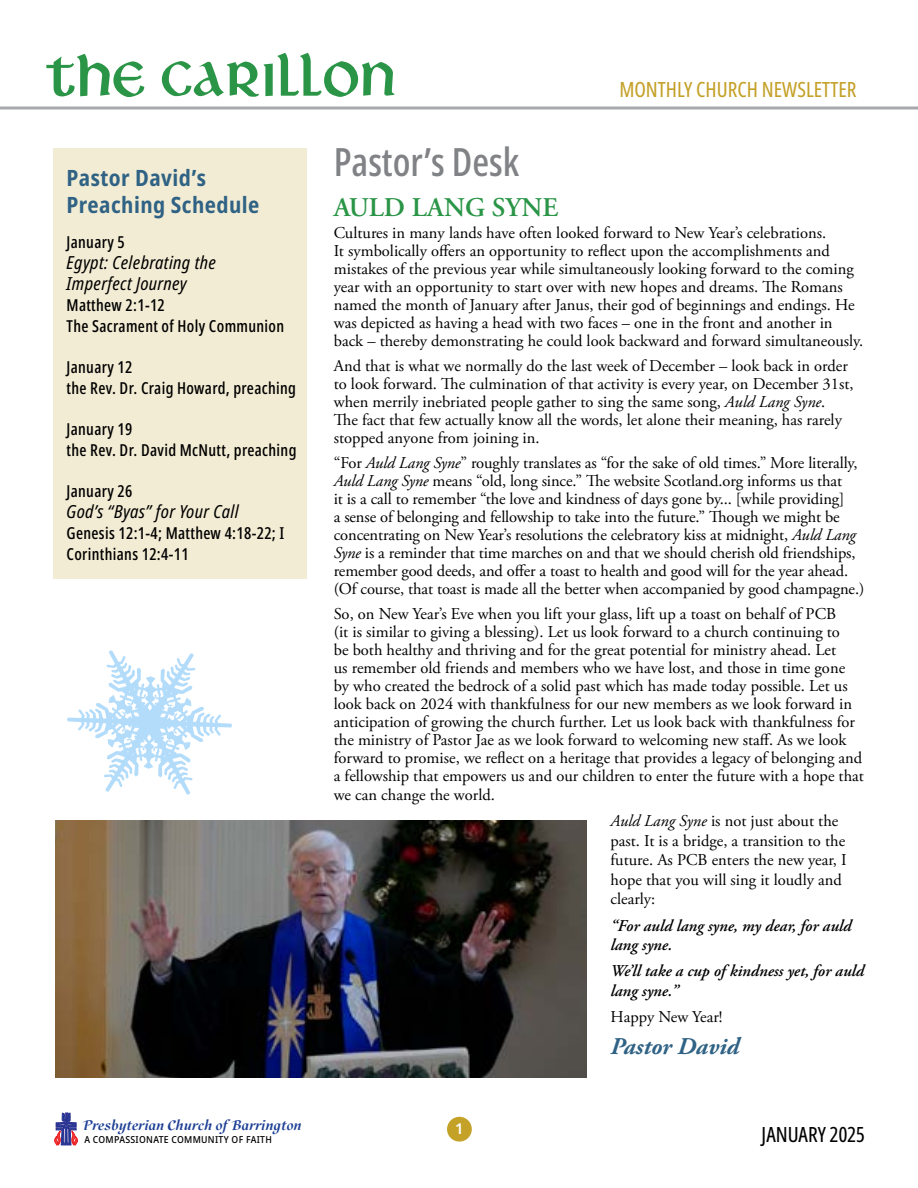
<style>
.page{position:relative;width:918px;height:1188px;background:#fff}
.page>*{position:absolute;margin:0;border:0;box-sizing:border-box;transform-origin:0 0}
.t1{font:50.55px "Libra MN";color:#2a9546}
.t2{font:500 extra-condensed 39px "Noto Sans";color:#808285}
.t3{font:600 27px "Adobe Garamond Pro";color:#2a9546}
.t4{font:italic 700 24px "Adobe Garamond Pro";color:#2f6284}
.t5{font:700 condensed 22.5px/27px "Noto Sans";letter-spacing:.02em;color:#2f6284}
.t6{font:extra-condensed 21px "Noto Sans";color:#c4a128}
.t7{font:extra-condensed 21px "Noto Sans";color:#000}
.t8{font:italic condensed 18px/21px "Noto Sans";letter-spacing:.02em;color:#000}
.t9{font:16.5px/18px "Adobe Garamond Pro";color:#000}
.t10{font:500 extra-condensed 16.5px/21px "Noto Sans";letter-spacing:.02em;color:#000}
.t11{font:italic 600 16.5px/19.5px "Adobe Garamond Pro";color:#000}
.t12{font:italic 700 15.15px "Scrivano";color:#1c3e94}
.t13{font:600 14.85px "Noto Sans";color:#fff}
.t14{font:500 semi-condensed 9.6px "Noto Sans";letter-spacing:.03em;color:#000}
.s1{color:#c4a127}
.s2{font-style:italic}
</style>
<div class="page">
<svg style="left:55px;top:1113px;width:23px;height:32px"></svg>
<div style="left:447px;top:1117px;width:25px;height:25px;background:#c4a127;border-radius:50%"></div>
<svg style="left:0;top:106px;width:918px;height:4px;background:#bcbec0"></svg>
<div style="left:53px;top:148px;width:254px;height:85px;background:#f3ecd4"></div>
<div style="left:53px;top:216px;width:254px;height:134px;background:#f3ecd4"></div>
<div style="left:53px;top:342px;width:254px;height:70px;background:#f3ecd4"></div>
<div style="left:53px;top:404px;width:254px;height:70px;background:#f3ecd4"></div>
<div style="left:53px;top:466px;width:254px;height:113px;background:#f3ecd4"></div>
<img style="left:55px;top:820px;width:531px;height:258px">
<svg style="left:67px;top:651px;width:165px;height:144px"></svg>
<h1 class="t1" style="left:45px;top:44px;width:353px">The Carillon</h1>
<p class="t6" style="left:619px;top:75px;width:239px">MONTHLY <span class="s1">CHURCH</span> NEWSLETTER</p>
<h3 class="t5" style="left:67px;top:165px;width:194px">Pastor David’s<br>Preaching Schedule</h3>
<p class="t10" style="left:67px;top:231px;width:60px">January 5</p>
<p class="t8" style="left:67px;top:252px;width:151px">Egypt: Celebrating the<br>Imperfect Journey</p>
<p class="t10" style="left:67px;top:294px;width:219px">Matthew 2:1-12<br>The Sacrament of Holy Communion</p>
<p class="t10" style="left:67px;top:357px;width:231px">January 12<br>the Rev. Dr. Craig Howard, preaching</p>
<p class="t10" style="left:67px;top:419px;width:231px">January 19<br>the Rev. Dr. David McNutt, preaching</p>
<p class="t10" style="left:67px;top:481px;width:67px">January 26</p>
<p class="t8" style="left:67px;top:502px;width:173px">God’s “Byas” for Your Call</p>
<p class="t10" style="left:67px;top:523px;width:219px">Genesis 12:1-4; Matthew 4:18-22; I<br>Corinthians 12:4-11</p>
<p class="t12" style="left:83px;top:1116px;width:220px">Presbyterian Church of Barrington</p>
<p class="t14" style="left:84px;top:1133px;width:189px">A COMPASSIONATE COMMUNITY OF FAITH</p>
<h2 class="t2" style="left:334px;top:134px;width:187px">Pastor’s Desk</h2>
<h3 class="t3" style="left:334px;top:192px;width:226px">AULD LANG SYNE</h3>
<p class="t9" style="left:334px;top:225px;width:531px">Cultures in many lands have often looked forward to New Year’s celebrations.<br>It symbolically offers an opportunity to reflect upon the accomplishments and mistakes of the previous year while simultaneously looking forward to the coming year with an opportunity to start over with new hopes and dreams. The Romans named the month of January after Janus, their god of beginnings and endings. He was depicted as having a head with two faces – one in the front and another in back – thereby demonstrating he could look backward and forward simultaneously.</p>
<p class="t9" style="left:334px;top:357px;width:521px">And that is what we normally do the last week of December – look back in order to look forward. The culmination of that activity is every year, on December 31st, when merrily inebriated people gather to sing the same song, <span class="s2">Auld Lang Syne</span>.<br>The fact that few actually know all the words, let alone their meaning, has rarely stopped anyone from joining in.</p>
<p class="t9" style="left:334px;top:454px;width:532px">“For <span class="s2">Auld Lang Syne</span>” roughly translates as “for the sake of old times.” More literally, <span class="s2">Auld Lang Syne</span> means “old, long since.” The website Scotland.org informs us that<br>it is a call to remember “the love and kindness of days gone by... [while providing]<br>a sense of belonging and fellowship to take into the future.” Though we might be concentrating on New Year’s resolutions the celebratory kiss at midnight, <span class="s2">Auld Lang Syne</span> is a reminder that time marches on and that we should cherish old friendships, remember good deeds, and offer a toast to health and good will for the year ahead. (Of course, that toast is made all the better when accompanied by good champagne.)</p>
<p class="t9" style="left:334px;top:605px;width:532px">So, on New Year’s Eve when you lift your glass, lift up a toast on behalf of PCB<br>(it is similar to giving a blessing). Let us look forward to a church continuing to<br>be both healthy and thriving and for the great potential for ministry ahead. Let<br>us remember old friends and members who we have lost, and those in time gone by who created the bedrock of a solid past which has made today possible. Let us look back on 2024 with thankfulness for our new members as we look forward in anticipation of growing the church further. Let us look back with thankfulness for the ministry of Pastor Jae as we look forward to welcoming new staff. As we look forward to promise, we reflect on a heritage that provides a legacy of belonging and a fellowship that empowers us and our children to enter the future with a hope that</p>
<p class="t9" style="left:334px;top:787px;width:163px">we can change the world.</p>
<p class="t9" style="left:611px;top:812px;width:238px;line-height:19.5px"><span class="s2">Auld Lang Syne</span> is not just about the past. It is a bridge, a transition to the future. As PCB enters the new year, I hope that you will sing it loudly and clearly:</p>
<p class="t11" style="left:611px;top:916px;width:242px">“For auld lang syne, my dear, for auld lang syne.</p>
<p class="t11" style="left:611px;top:962px;width:255px">We’ll take a cup of kindness yet, for auld lang syne.”</p>
<p class="t9" style="left:611px;top:1009px;width:114px">Happy New Year!</p>
<h3 class="t4" style="left:611px;top:1033px;width:130px">Pastor David</h3>
<p class="t13" style="left:455px;top:1118px;width:10px">1</p>
<p class="t7" style="left:762px;top:1120px;width:105px">JANUARY 2025</p>
</div>
